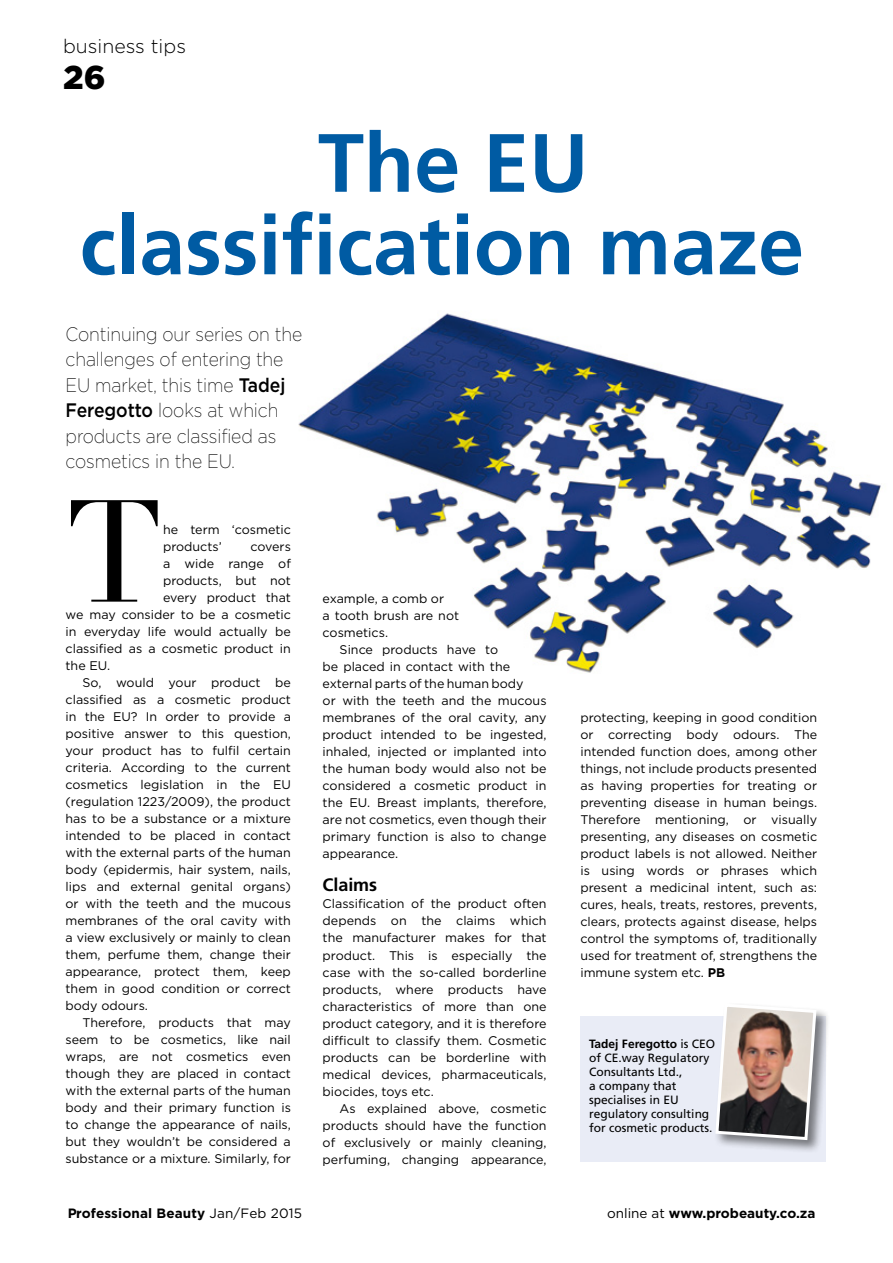
<style>
.page{position:relative;width:893px;height:1263px;background:#fff}
.page>*{position:absolute;margin:0;border:0;box-sizing:border-box;transform-origin:0 0}
.t1{font:142.5px "Didot LH";color:#000}
.t2{font:700 82.5px/82.5px "Frutiger";color:#005ba3;text-align:center}
.t3{font:900 33px "Gotham";color:#000}
.t4{font:200 19.5px/25.5px "Gotham";letter-spacing:-.005em;color:#000;scale:.9 1}
.t5{font:300 19.5px "Gotham";color:#000}
.t6{font:700 18px "Frutiger";letter-spacing:-.005em;color:#000}
.t7{font:700 13.5px "Gotham";color:#000}
.t8{font:12.6px/17px "Gotham";color:#000}
.t9{font:12px/14px "Frutiger";color:#000}
.s1{font-weight:500}
.s2{font-weight:700}
.s3{font-weight:400}
</style>
<div class="page">
<img style="left:298px;top:313px;width:583px;height:360px">
<div style="left:580px;top:1016px;width:245px;height:146px;background:#e9ecf6"></div>
<div style="left:713px;top:1001px;width:117px;height:152px;background:#000;opacity:.5"></div>
<svg style="left:714px;top:1002px;width:104px;height:140px;background:#a49590"></svg>
<h3 class="t5" style="left:63px;top:36px;width:124px">business tips</h3>
<h3 class="t3" style="left:63px;top:58px;width:44px">26</h3>
<h2 class="t2" style="left:80px;top:121px;width:726px">The EU classification maze</h2>
<h3 class="t4" style="left:66px;top:321px;width:264px">Continuing our series on the challenges of entering the<br>EU market, this time <span class="s1">Tadej<br>Feregotto</span> looks at which products are classified as cosmetics in the EU.</h3>
<h1 class="t1" style="left:66px;top:467px;width:99px">T</h1>
<p class="t8" style="left:163px;top:520px;width:129px">he term ‘cosmetic products’</p>
<p class="t8" style="left:251px;top:537px;width:42px">covers</p>
<p class="t8" style="left:163px;top:554px;width:129px">a wide range of</p>
<p class="t8" style="left:163px;top:571px;width:129px">products, but not</p>
<p class="t8" style="left:163px;top:588px;width:129px">every product that</p>
<p class="t8" style="left:66px;top:605px;width:227px">we may consider to be a cosmetic</p>
<p class="t8" style="left:66px;top:622px;width:227px">in everyday life would actually be</p>
<p class="t8" style="left:66px;top:639px;width:227px">classified as a cosmetic product in</p>
<p class="t8" style="left:66px;top:656px;width:46px">the EU.</p>
<p class="t8" style="left:83px;top:674px;width:210px">So, would your product be</p>
<p class="t8" style="left:66px;top:691px;width:227px">classified as a cosmetic product</p>
<p class="t8" style="left:66px;top:708px;width:227px">in the EU? In order to provide a</p>
<p class="t8" style="left:66px;top:725px;width:227px">positive answer to this question,</p>
<p class="t8" style="left:66px;top:742px;width:227px">your product has to fulfil certain</p>
<p class="t8" style="left:66px;top:759px;width:227px">criteria. According to the current</p>
<p class="t8" style="left:66px;top:776px;width:227px">cosmetics legislation in the EU</p>
<p class="t8" style="left:66px;top:793px;width:227px">(regulation 1223/2009), the product</p>
<p class="t8" style="left:66px;top:810px;width:227px">has to be a substance or a mixture</p>
<p class="t8" style="left:66px;top:827px;width:227px">intended to be placed in contact</p>
<p class="t8" style="left:66px;top:844px;width:227px">with the external parts of the human</p>
<p class="t8" style="left:66px;top:861px;width:227px">body (epidermis, hair system, nails,</p>
<p class="t8" style="left:66px;top:878px;width:227px">lips and external genital organs)</p>
<p class="t8" style="left:66px;top:895px;width:227px">or with the teeth and the mucous</p>
<p class="t8" style="left:66px;top:912px;width:227px">membranes of the oral cavity with</p>
<p class="t8" style="left:66px;top:929px;width:227px">a view exclusively or mainly to clean</p>
<p class="t8" style="left:66px;top:946px;width:227px">them, perfume them, change their</p>
<p class="t8" style="left:66px;top:963px;width:227px">appearance, protect them, keep</p>
<p class="t8" style="left:66px;top:980px;width:227px">them in good condition or correct</p>
<p class="t8" style="left:66px;top:997px;width:84px">body odours.</p>
<p class="t8" style="left:83px;top:1014px;width:210px">Therefore, products that may</p>
<p class="t8" style="left:66px;top:1031px;width:227px">seem to be cosmetics, like nail</p>
<p class="t8" style="left:66px;top:1048px;width:227px">wraps, are not cosmetics even</p>
<p class="t8" style="left:66px;top:1065px;width:227px">though they are placed in contact</p>
<p class="t8" style="left:66px;top:1082px;width:227px">with the external parts of the human</p>
<p class="t8" style="left:66px;top:1099px;width:227px">body and their primary function is</p>
<p class="t8" style="left:66px;top:1116px;width:227px">to change the appearance of nails,</p>
<p class="t8" style="left:66px;top:1133px;width:227px">but they wouldn’t be considered a</p>
<p class="t8" style="left:66px;top:1150px;width:227px">substance or a mixture. Similarly, for</p>
<p class="t8" style="left:323px;top:590px;width:138px">example, a comb or<br>a tooth brush are not cosmetics.</p>
<p class="t8" style="left:323px;top:641px;width:225px;text-indent:17px">Since products have to<br>be placed in contact with the external parts of the human body<br>or with the teeth and the mucous membranes of the oral cavity, any product intended to be ingested, inhaled, injected or implanted into the human body would also not be considered a cosmetic product in the EU. Breast implants, therefore, are not cosmetics, even though their primary function is also to change appearance.</p>
<h3 class="t6" style="left:323px;top:874px;width:56px">Claims</h3>
<p class="t8" style="left:323px;top:895px;width:225px;text-align:justify">Classification of the product often depends on the claims which the manufacturer makes for that product. This is especially the case with the so-called borderline products, where products have characteristics of more than one product category, and it is therefore difficult to classify them. Cosmetic products can be borderline with medical devices, pharmaceuticals, biocides, toys etc.</p>
<p class="t8" style="left:323px;top:1099px;width:225px;text-align:justify;text-indent:17px">As explained above, cosmetic products should have the function of exclusively or mainly cleaning, perfuming, changing appearance,</p>
<p class="t8" style="left:580px;top:708px;width:238px;text-align:justify">protecting, keeping in good condition or correcting body odours. The intended function does, among other things, not include products presented as having properties for treating or preventing disease in human beings.<br>Therefore mentioning, or visually presenting, any diseases on cosmetic product labels is not allowed. Neither is using words or phrases which present a medicinal intent, such as: cures, heals, treats, restores, prevents, clears, protects against disease, helps control the symptoms of, traditionally used for treatment of, strengthens the immune system etc. <span class="s2">PB</span></p>
<p class="t9" style="left:589px;top:1037px;width:127px"><span class="s2">Tadej Feregotto</span> is CEO of CE.way Regulatory<br>Consultants Ltd.,<br>a company that specialises in EU regulatory consulting for cosmetic products.</p>
<p class="t7" style="left:67px;top:1206px;width:236px">Professional Beauty <span class="s3">Jan/Feb 2015</span></p>
<p class="t7" style="left:607px;top:1206px;width:210px"><span class="s3">online at</span> www.probeauty.co.za</p>
</div>
